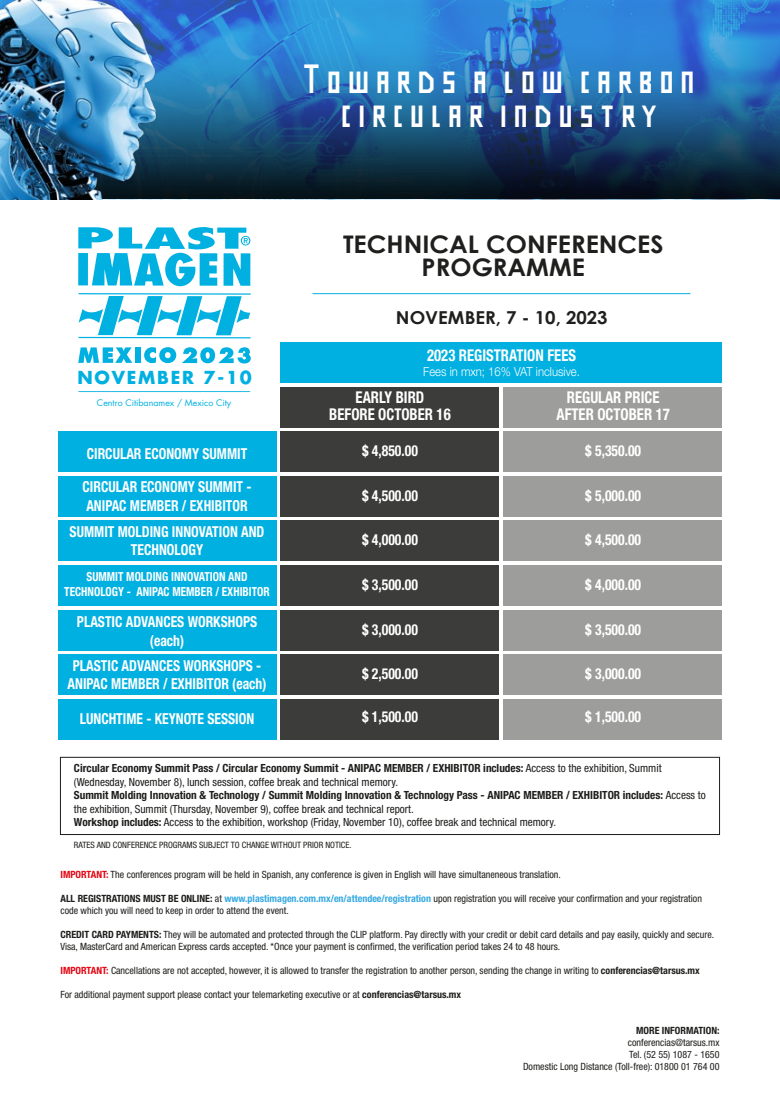
<style>
.page{position:relative;width:780px;height:1111px;background:#fff}
.page>*{position:absolute;margin:0;border:0;box-sizing:border-box;transform-origin:0 0}
.t1{font:28.5px/34.2px "Imagine Slim Extra";color:#fff;text-align:center}
.t2{font:700 24.25px/22.8px "Century Gothic";color:#1f1f1d;text-align:center;scale:1.04 1}
.t3{font:700 17.88px "Century Gothic";color:#1f1f1d;scale:1.04 1}
.t4{font:700 17.38px "Futura Std";letter-spacing:.105em;color:#00b0e1}
.t5{font:700 condensed 16.25px/16.2px "Helvetica Neue LT Std";color:#fff;text-align:center;scale:.9 1}
.t6{font:700 condensed 15.12px/18.1px "Helvetica Neue LT Std";color:#fff;text-align:center;scale:.9 1}
.t7{font:700 condensed 12.5px/15px "Helvetica Neue LT Std";color:#fff;text-align:center;scale:.9 1}
.t8{font:300 12.5px "Helvetica Neue LT Std";color:#fff;scale:.9 1}
.t9{font:condensed 11.25px/13.5px "Helvetica Neue";color:#1d1d1b}
.t10{font:condensed 10px/12px "Helvetica Neue";color:#1d1d1b}
.t11{font:700 condensed 10px "Helvetica Neue";color:#1d1d1b}
.t12{font:8.88px "Futura Std";color:#00b0e1}
.t13{font:condensed 8.75px "Helvetica Neue";color:#1d1d1b}
.s1{font-weight:700}
.s2{font-weight:700;color:#e30613}
.s3{font-weight:700;color:#36a9e1}
</style>
<div class="page">
<div style="left:60px;top:757px;width:659px;height:78px;border:1px solid #1d1d1b"></div>
<div style="left:58px;top:610px;width:218px;height:41px;background:#00b0e1"></div>
<div style="left:58px;top:654px;width:218px;height:41px;background:#00b0e1"></div>
<div style="left:58px;top:699px;width:218px;height:40px;background:#00b0e1"></div>
<div style="left:58px;top:431px;width:218px;height:41px;background:#00b0e1"></div>
<div style="left:58px;top:476px;width:218px;height:41px;background:#00b0e1"></div>
<div style="left:281px;top:610px;width:218px;height:41px;background:#3c3c3b"></div>
<div style="left:281px;top:654px;width:218px;height:41px;background:#3c3c3b"></div>
<div style="left:281px;top:699px;width:218px;height:40px;background:#3c3c3b"></div>
<div style="left:281px;top:431px;width:218px;height:41px;background:#3c3c3b"></div>
<div style="left:281px;top:476px;width:218px;height:41px;background:#3c3c3b"></div>
<div style="left:281px;top:342px;width:441px;height:41px;background:#00b0e1"></div>
<div style="left:281px;top:387px;width:218px;height:41px;background:#3c3c3b"></div>
<div style="left:503px;top:610px;width:219px;height:41px;background:#9d9d9c"></div>
<div style="left:503px;top:654px;width:219px;height:41px;background:#9d9d9c"></div>
<div style="left:503px;top:699px;width:219px;height:40px;background:#9d9d9c"></div>
<div style="left:503px;top:431px;width:219px;height:41px;background:#9d9d9c"></div>
<div style="left:503px;top:476px;width:219px;height:41px;background:#9d9d9c"></div>
<div style="left:503px;top:387px;width:219px;height:41px;background:#9d9d9c"></div>
<div style="left:58px;top:520px;width:218px;height:41px;background:#00b0e1"></div>
<div style="left:281px;top:520px;width:218px;height:41px;background:#3c3c3b"></div>
<div style="left:503px;top:520px;width:219px;height:41px;background:#9d9d9c"></div>
<div style="left:58px;top:565px;width:218px;height:41px;background:#00b0e1"></div>
<div style="left:281px;top:565px;width:218px;height:41px;background:#3c3c3b"></div>
<div style="left:503px;top:565px;width:219px;height:41px;background:#9d9d9c"></div>
<hr style="left:312px;top:293px;width:378px;height:1px;background:#00b0e1">
<svg style="left:165px;top:0;width:615px;height:199px;background:#215d95"></svg>
<img style="left:0;top:0;width:165px;height:199px">
<hr style="left:79px;top:293px;width:172px;height:2px;background:#00b0e1">
<hr style="left:78px;top:337px;width:172px;height:1px;background:#00b0e1">
<svg style="left:78px;top:296px;width:172px;height:39px"></svg>
<hr style="left:78px;top:391px;width:172px;height:1px;background:#00b0e1">
<svg style="left:78px;top:227px;width:172px;height:59px"></svg>
<svg style="left:78px;top:347px;width:54px;height:16px"></svg>
<div style="left:135px;top:347px;width:6px;height:16px;background:#00b0e1"></div>
<svg style="left:144px;top:347px;width:32px;height:16px"></svg>
<svg style="left:182px;top:347px;width:69px;height:16px"></svg>
<h1 class="t1" style="left:301px;top:66px;width:400px">Towards a low carbon circular industry</h1>
<h3 class="t4" style="left:77px;top:365px;width:176px">NOVEMBER 7-10</h3>
<p class="t12" style="left:97px;top:397px;width:136px">Centro Citibanamex / Mexico City</p>
<h3 class="t6" style="left:87px;top:444px;width:180px">CIRCULAR ECONOMY SUMMIT</h3>
<h3 class="t6" style="left:83px;top:478px;width:189px;text-align:left">CIRCULAR ECONOMY SUMMIT -<br>ANIPAC MEMBER / EXHIBITOR</h3>
<h3 class="t6" style="left:70px;top:522px;width:218px">SUMMIT MOLDING INNOVATION AND<br>TECHNOLOGY</h3>
<p class="t7" style="left:64px;top:569px;width:230px">SUMMIT MOLDING INNOVATION AND<br>TECHNOLOGY - ANIPAC MEMBER / EXHIBITOR</p>
<h3 class="t6" style="left:77px;top:613px;width:202px">PLASTIC ADVANCES WORKSHOPS (each)</h3>
<h3 class="t6" style="left:68px;top:656px;width:222px">PLASTIC ADVANCES WORKSHOPS -<br>ANIPAC MEMBER / EXHIBITOR (each)</h3>
<h3 class="t6" style="left:80px;top:710px;width:195px">LUNCHTIME - KEYNOTE SESSION</h3>
<h2 class="t2" style="left:343px;top:232px;width:310px">TECHNICAL CONFERENCES<br>PROGRAMME</h2>
<h3 class="t3" style="left:396px;top:304px;width:205px">NOVEMBER, 7 - 10, 2023</h3>
<h3 class="t5" style="left:427px;top:347px;width:167px">2023 REGISTRATION FEES</h3>
<p class="t8" style="left:423px;top:364px;width:175px">Fees in mxn; 16% VAT inclusive.</p>
<h3 class="t5" style="left:329px;top:389px;width:136px">EARLY BIRD<br>BEFORE OCTOBER 16</h3>
<h3 class="t5" style="left:556px;top:389px;width:127px">REGULAR PRICE<br>AFTER OCTOBER 17</h3>
<h3 class="t6" style="left:362px;top:442px;width:64px">$ 4,850.00</h3>
<h3 class="t6" style="left:585px;top:442px;width:64px">$ 5,350.00</h3>
<h3 class="t6" style="left:362px;top:486px;width:64px">$ 4,500.00</h3>
<h3 class="t6" style="left:585px;top:486px;width:64px">$ 5,000.00</h3>
<h3 class="t6" style="left:362px;top:531px;width:64px">$ 4,000.00</h3>
<h3 class="t6" style="left:585px;top:531px;width:64px">$ 4,500.00</h3>
<h3 class="t6" style="left:362px;top:575px;width:64px">$ 3,500.00</h3>
<h3 class="t6" style="left:585px;top:575px;width:64px">$ 4,000.00</h3>
<h3 class="t6" style="left:362px;top:620px;width:64px">$ 3,000.00</h3>
<h3 class="t6" style="left:585px;top:620px;width:64px">$ 3,500.00</h3>
<h3 class="t6" style="left:362px;top:665px;width:64px">$ 2,500.00</h3>
<h3 class="t6" style="left:585px;top:665px;width:64px">$ 3,000.00</h3>
<h3 class="t6" style="left:362px;top:708px;width:64px">$ 1,500.00</h3>
<h3 class="t6" style="left:585px;top:708px;width:64px">$ 1,500.00</h3>
<p class="t9" style="left:74px;top:761px;width:633px"><span class="s1">Circular Economy Summit Pass / Circular Economy Summit - ANIPAC MEMBER / EXHIBITOR includes:</span> Access to the exhibition, Summit (Wednesday, November 8), lunch session, coffee break and technical memory.<br><span class="s1">Summit Molding Innovation &amp; Technology / Summit Molding Innovation &amp; Technology Pass - ANIPAC MEMBER / EXHIBITOR includes:</span> Access to the exhibition, Summit (Thursday, November 9), coffee break and technical report.<br><span class="s1">Workshop includes:</span> Access to the exhibition, workshop (Friday, November 10), coffee break and technical memory.</p>
<p class="t13" style="left:74px;top:840px;width:279px">RATES AND CONFERENCE PROGRAMS SUBJECT TO CHANGE WITHOUT PRIOR NOTICE.</p>
<p class="t10" style="left:60px;top:868px;width:502px"><span class="s2">IMPORTANT:</span> The conferences program will be held in Spanish, any conference is given in English will have simultaneneous translation.</p>
<p class="t10" style="left:60px;top:892px;width:643px"><span class="s1">ALL REGISTRATIONS MUST BE ONLINE:</span> at <span class="s3">www.plastimagen.com.mx/en/attendee/registration</span> upon registration you will receive your confirmation and your registration code which you will need to keep in order to attend the event.</p>
<p class="t10" style="left:60px;top:928px;width:655px"><span class="s1">CREDIT CARD PAYMENTS:</span> They will be automated and protected through the CLIP platform. Pay directly with your credit or debit card details and pay easily, quickly and secure.<br>Visa, MasterCard and American Express cards accepted. *Once your payment is confirmed, the verification period takes 24 to 48 hours.</p>
<p class="t10" style="left:60px;top:964px;width:641px"><span class="s2">IMPORTANT:</span> Cancellations are not accepted, however, it is allowed to transfer the registration to another person, sending the change in writing to <span class="s1">conferencias@tarsus.mx</span></p>
<p class="t10" style="left:60px;top:988px;width:402px">For additional payment support please contact your telemarketing executive or at <span class="s1">conferencias@tarsus.mx</span></p>
<p class="t11" style="left:636px;top:1024px;width:85px">MORE INFORMATION:</p>
<p class="t10" style="left:523px;top:1036px;width:198px;text-align:right">conferencias@tarsus.mx<br>Tel. (52 55) 1087 - 1650<br>Domestic Long Distance (Toll-free): 01800 01 764 00</p>
</div>
